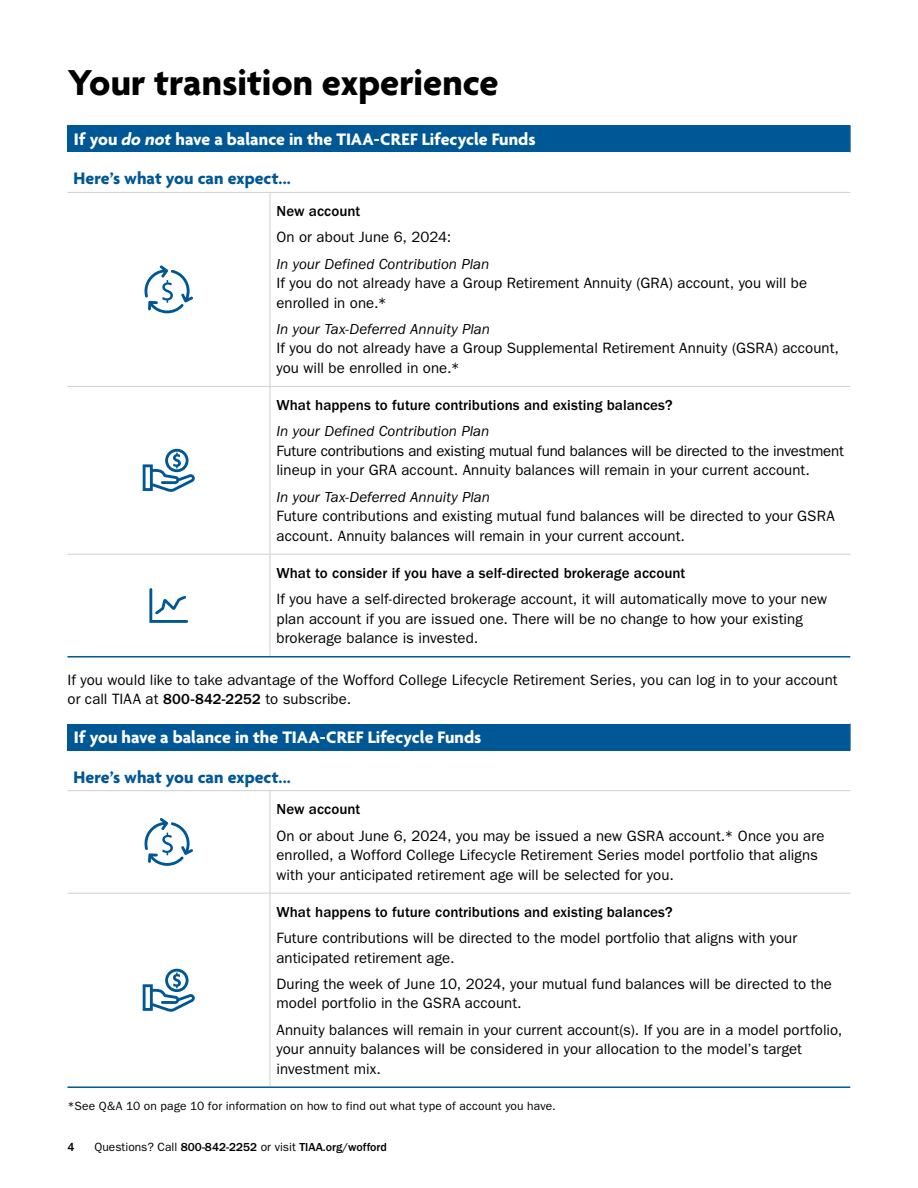
<style>
.page{position:relative;width:918px;height:1188px;background:#fff}
.page>*{position:absolute;margin:0;border:0;box-sizing:border-box;transform-origin:0 0}
.t1{font:700 39px "Agenda";color:#000}
.t2{font:700 18px/39px "Agenda";letter-spacing:.005em;color:#fff}
.t3{font:700 18px "Agenda";color:#005795}
.t4{font:15px/19.5px "ITC Franklin Gothic Std";letter-spacing:.005em;color:#000}
.t5{font:500 15px "ITC Franklin Gothic Std";color:#000}
.t6{font:italic 15px "ITC Franklin Gothic Std";color:#000}
.t7{font:12px "ITC Franklin Gothic Std";letter-spacing:.015em;color:#000}
.t8{font:500 12px "ITC Franklin Gothic Std";color:#000}
.s1{font-style:italic}
.s2{color:#005795}
.s3{font-weight:500}
.s4{font-weight:400}
</style>
<div class="page">
<div style="left:68px;top:125px;width:782px;height:27px;background:#005795"></div>
<hr style="left:68px;top:554px;width:202px;height:1px;background:#d0d0d0">
<hr style="left:270px;top:554px;width:580px;height:1px;background:#d0d0d0">
<svg style="left:850px;top:125px;width:1px;height:27px"></svg>
<hr style="left:68px;top:192px;width:202px;height:1px;background:#d0d0d0">
<hr style="left:270px;top:192px;width:580px;height:1px;background:#d0d0d0">
<hr style="left:68px;top:386px;width:202px;height:1px;background:#d0d0d0">
<hr style="left:270px;top:386px;width:580px;height:1px;background:#d0d0d0">
<hr style="left:270px;top:193px;width:1px;height:193px;background:#d0d0d0">
<hr style="left:270px;top:387px;width:1px;height:167px;background:#d0d0d0">
<hr style="left:270px;top:555px;width:1px;height:101px;background:#d0d0d0">
<hr style="left:68px;top:656px;width:202px;height:2px;background:#005795">
<hr style="left:270px;top:656px;width:580px;height:2px;background:#005795">
<svg style="left:144px;top:265px;width:49px;height:48px"></svg>
<svg style="left:143px;top:449px;width:52px;height:43px"></svg>
<svg style="left:149px;top:588px;width:39px;height:35px"></svg>
<div style="left:68px;top:724px;width:782px;height:27px;background:#005795"></div>
<hr style="left:68px;top:893px;width:202px;height:1px;background:#d0d0d0">
<hr style="left:270px;top:893px;width:580px;height:1px;background:#d0d0d0">
<svg style="left:850px;top:724px;width:1px;height:27px"></svg>
<hr style="left:68px;top:790px;width:202px;height:1px;background:#d0d0d0">
<hr style="left:270px;top:790px;width:580px;height:1px;background:#d0d0d0">
<hr style="left:270px;top:791px;width:1px;height:102px;background:#d0d0d0">
<hr style="left:270px;top:894px;width:1px;height:192px;background:#d0d0d0">
<hr style="left:68px;top:1086px;width:202px;height:2px;background:#005795">
<hr style="left:270px;top:1086px;width:580px;height:2px;background:#005795">
<svg style="left:144px;top:818px;width:49px;height:48px"></svg>
<svg style="left:143px;top:969px;width:52px;height:43px"></svg>
<h1 class="t1" style="left:68px;top:62px;width:433px">Your transition experience</h1>
<p class="t2" style="left:73px;top:121px;width:464px">If you <span class="s1">do not</span> have a balance in the TIAA-CREF Lifecycle Funds<br><span class="s2">Here’s what you can expect...</span></p>
<p class="t5" style="left:276px;top:203px;width:85px">New account</p>
<p class="t4" style="left:276px;top:228px;width:176px">On or about June 6, 2024:</p>
<p class="t6" style="left:276px;top:255px;width:214px">In your Defined Contribution Plan</p>
<p class="t4" style="left:276px;top:273px;width:532px">If you do not already have a Group Retirement Annuity (GRA) account, you will be enrolled in one.*</p>
<p class="t6" style="left:276px;top:321px;width:215px">In your Tax-Deferred Annuity Plan</p>
<p class="t4" style="left:276px;top:339px;width:564px">If you do not already have a Group Supplemental Retirement Annuity (GSRA) account, you will be enrolled in one.*</p>
<p class="t5" style="left:276px;top:397px;width:398px">What happens to future contributions and existing balances?</p>
<p class="t6" style="left:276px;top:423px;width:214px">In your Defined Contribution Plan</p>
<p class="t4" style="left:276px;top:441px;width:569px">Future contributions and existing mutual fund balances will be directed to the investment lineup in your GRA account. Annuity balances will remain in your current account.</p>
<p class="t6" style="left:276px;top:488px;width:215px">In your Tax-Deferred Annuity Plan</p>
<p class="t4" style="left:276px;top:507px;width:560px">Future contributions and existing mutual fund balances will be directed to your GSRA account. Annuity balances will remain in your current account.</p>
<p class="t5" style="left:276px;top:565px;width:410px">What to consider if you have a self-directed brokerage account</p>
<p class="t4" style="left:276px;top:590px;width:552px">If you have a self-directed brokerage account, it will automatically move to your new plan account if you are issued one. There will be no change to how your existing brokerage balance is invested.</p>
<p class="t4" style="left:68px;top:670px;width:772px">If you would like to take advantage of the Wofford College Lifecycle Retirement Series, you can log in to your account or call TIAA at <span class="s3">800-842-2252</span> to subscribe.</p>
<p class="t2" style="left:74px;top:719px;width:409px">If you have a balance in the TIAA-CREF Lifecycle Funds</p>
<p class="t3" style="left:73px;top:767px;width:219px">Here’s what you can expect...</p>
<p class="t5" style="left:276px;top:801px;width:85px">New account</p>
<p class="t4" style="left:276px;top:826px;width:549px">On or about June 6, 2024, you may be issued a new GSRA account.* Once you are enrolled, a Wofford College Lifecycle Retirement Series model portfolio that aligns with your anticipated retirement age will be selected for you.</p>
<p class="t5" style="left:276px;top:904px;width:398px">What happens to future contributions and existing balances?</p>
<p class="t4" style="left:276px;top:928px;width:522px">Future contributions will be directed to the model portfolio that aligns with your anticipated retirement age.</p>
<p class="t4" style="left:276px;top:974px;width:557px">During the week of June 10, 2024, your mutual fund balances will be directed to the model portfolio in the GSRA account.</p>
<p class="t4" style="left:276px;top:1020px;width:567px">Annuity balances will remain in your current account(s). If you are in a model portfolio, your annuity balances will be considered in your allocation to the model’s target investment mix.</p>
<p class="t7" style="left:68px;top:1100px;width:490px">*See Q&amp;A 10 on page 10 for information on how to find out what type of account you have.</p>
<p class="t8" style="left:68px;top:1140px;width:9px">4</p>
<p class="t8" style="left:94px;top:1140px;width:294px"><span class="s4">Questions? Call</span> 800-842-2252 <span class="s4">or visit</span> TIAA.org/wofford</p>
</div>
